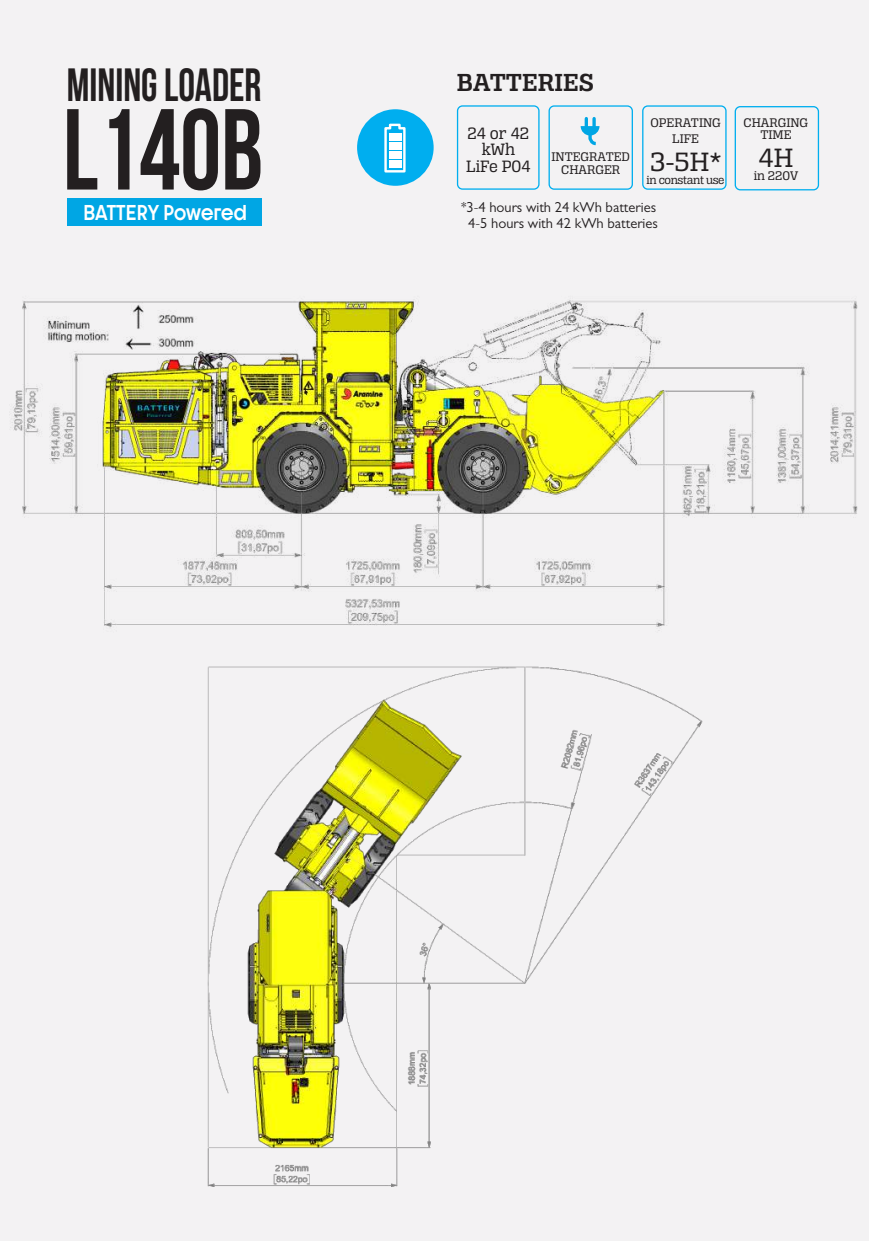
<style>
.page{position:relative;width:869px;height:1241px;background:#fff}
.page>*{position:absolute;margin:0;border:0;box-sizing:border-box;transform-origin:0 0}
.t1{font:700 114.8px "Bebas Neue";color:#231f20;scale:.9 1}
.t2{font:700 46.55px "Bebas Neue";color:#231f20;scale:.9 1}
.t3{font:28.18px "Alianza Slab 400";color:#231f20}
.t4{font:26.25px "Alianza Slab 600";color:#231f20}
.t5{font:700 21.18px "Dystopian";color:#fff;scale:.9 1}
.t6{font:17.5px/15.2px "Alianza Slab 400";color:#231f20;text-align:center}
.t7{font:14.53px/15.8px "Gill Sans";color:#231f20;text-align:center}
.t8{font:13.3px/12.4px "Alianza Slab 400";color:#231f20;text-align:center}
.t9{font:12.25px "Alianza Slab 400";letter-spacing:-.03em;color:#231f20}
</style>
<div class="page">
<div style="left:0;top:0;width:868px;height:1240px;background:#f3f2f3"></div>
<div style="left:67px;top:198px;width:194px;height:28px;background:#00a6e4"></div>
<img style="left:10px;top:300px;width:848px;height:331px">
<img style="left:207px;top:666px;width:496px;height:521px">
<div style="left:734px;top:106px;width:84px;height:84px;border:1px solid #00aeef;border-radius:5px"></div>
<div style="left:456px;top:105px;width:83px;height:85px;border:1px solid #00aeef;border-radius:5px"></div>
<div style="left:642px;top:105px;width:84px;height:85px;border:1px solid #00aeef;border-radius:5px"></div>
<div style="left:548px;top:105px;width:84px;height:85px;border:1px solid #00aeef;border-radius:5px"></div>
<svg style="left:580px;top:118px;width:19px;height:28px"></svg>
<div style="left:357px;top:109px;width:76px;height:77px;background:#00aeef;border-radius:50%"></div>
<svg style="left:384px;top:123px;width:22px;height:50px"></svg>
<div style="left:388px;top:161px;width:13px;height:7px;background:#fff"></div>
<div style="left:388px;top:151px;width:13px;height:8px;background:#fff"></div>
<div style="left:388px;top:142px;width:13px;height:7px;background:#fff"></div>
<div style="left:388px;top:133px;width:13px;height:7px;background:#fff"></div>
<h2 class="t2" style="left:67px;top:60px;width:218px">MINING LOADER</h2>
<h1 class="t1" style="left:63px;top:87px;width:224px">L140B</h1>
<h3 class="t5" style="left:83px;top:199px;width:184px">BATTERY Powered</h3>
<h3 class="t4" style="left:456px;top:68px;width:139px">BATTERIES</h3>
<p class="t8" style="left:650px;top:114px;width:72px;line-height:15.9px">OPERATING<br>LIFE</p>
<h3 class="t3" style="left:649px;top:145px;width:73px">3-5H*</h3>
<p class="t9" style="left:646px;top:173px;width:79px">in constant use</p>
<p class="t6" style="left:467px;top:126px;width:63px">24 or 42 kWh</p>
<p class="t6" style="left:466px;top:159px;width:66px">LiFe P04</p>
<p class="t7" style="left:461px;top:199px;width:198px">*3-4 hours with 24 kWh batteries<br>4-5 hours with 42 kWh batteries</p>
<p class="t8" style="left:551px;top:150px;width:80px;line-height:13.3px">INTEGRATED<br>CHARGER</p>
<p class="t8" style="left:743px;top:116px;width:66px">CHARGING<br>TIME</p>
<h3 class="t3" style="left:758px;top:142px;width:36px">4H</h3>
<p class="t8" style="left:753px;top:170px;width:46px">in 220V</p>
</div>
